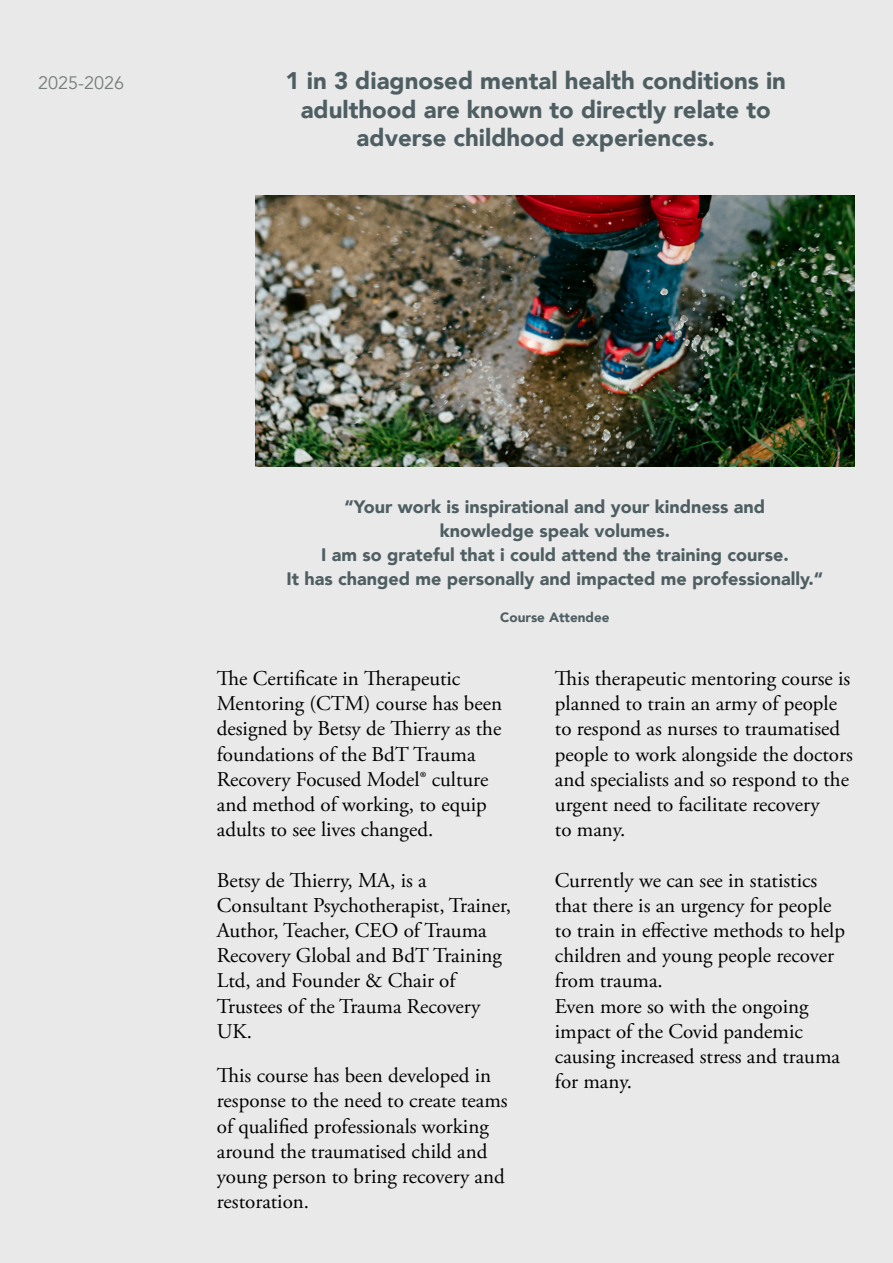
<style>
.page{position:relative;width:893px;height:1263px;background:#e9e9e9}
.page>*{position:absolute;margin:0;border:0;box-sizing:border-box;transform-origin:0 0}
.t1{font:900 24px "Avenir";color:#4e5e62}
.t2{font:21px/25.2px "Adobe Garamond Pro";color:#000001}
.t3{font:900 18px "Avenir";color:#4e5e62}
.t4{font:18px "Avenir";color:#777c7d}
.t5{font:900 13.5px "Avenir";color:#4e5e62}
</style>
<div class="page">
<img style="left:255px;top:196px;width:600px;height:271px">
<p class="t4" style="left:38px;top:72px;width:88px">2025-2026</p>
<p class="t1" style="left:286px;top:60px;width:502px">1 in 3 diagnosed mental health conditions in</p>
<p class="t1" style="left:301px;top:89px;width:472px">adulthood are known to directly relate to</p>
<p class="t1" style="left:357px;top:118px;width:360px">adverse childhood experiences.</p>
<p class="t3" style="left:345px;top:492px;width:422px">“Your work is inspirational and your kindness and</p>
<p class="t3" style="left:440px;top:516px;width:232px">knowledge speak volumes.</p>
<p class="t3" style="left:321px;top:540px;width:469px">I am so grateful that i could attend the training course.</p>
<p class="t3" style="left:287px;top:564px;width:538px">It has changed me personally and impacted me professionally.“</p>
<p class="t5" style="left:500px;top:605px;width:111px">Course Attendee</p>
<p class="t2" style="left:217px;top:666px;width:245px">The Certificate in Therapeutic</p>
<p class="t2" style="left:217px;top:692px;width:287px">Mentoring (CTM) course has been designed by Betsy de Thierry as the</p>
<p class="t2" style="left:217px;top:742px;width:260px">foundations of the BdT Trauma</p>
<p class="t2" style="left:217px;top:767px;width:273px;text-align:justify">Recovery Focused Model® culture and method of working, to equip adults to see lives changed.</p>
<p class="t2" style="left:217px;top:868px;width:211px">Betsy de Thierry, MA, is a</p>
<p class="t2" style="left:217px;top:893px;width:296px">Consultant Psychotherapist, Trainer,<br>Author, Teacher, CEO of Trauma<br>Recovery Global and BdT Training<br>Ltd, and Founder &amp; Chair of</p>
<p class="t2" style="left:217px;top:994px;width:265px">Trustees of the Trauma Recovery<br>UK.</p>
<p class="t2" style="left:217px;top:1064px;width:292px">This course has been developed in response to the need to create teams of qualified professionals working around the traumatised child and young person to bring recovery and restoration.</p>
<p class="t2" style="left:555px;top:666px;width:299px">This therapeutic mentoring course is planned to train an army of people to respond as nurses to traumatised people to work alongside the doctors and specialists and so respond to the urgent need to facilitate recovery</p>
<p class="t2" style="left:555px;top:818px;width:72px">to many.</p>
<p class="t2" style="left:555px;top:868px;width:292px">Currently we can see in statistics that there is an urgency for people to train in effective methods to help children and young people recover from trauma.</p>
<p class="t2" style="left:555px;top:994px;width:255px">Even more so with the ongoing</p>
<p class="t2" style="left:555px;top:1019px;width:249px">impact of the Covid pandemic</p>
<p class="t2" style="left:555px;top:1044px;width:287px">causing increased stress and trauma for many.</p>
</div>
